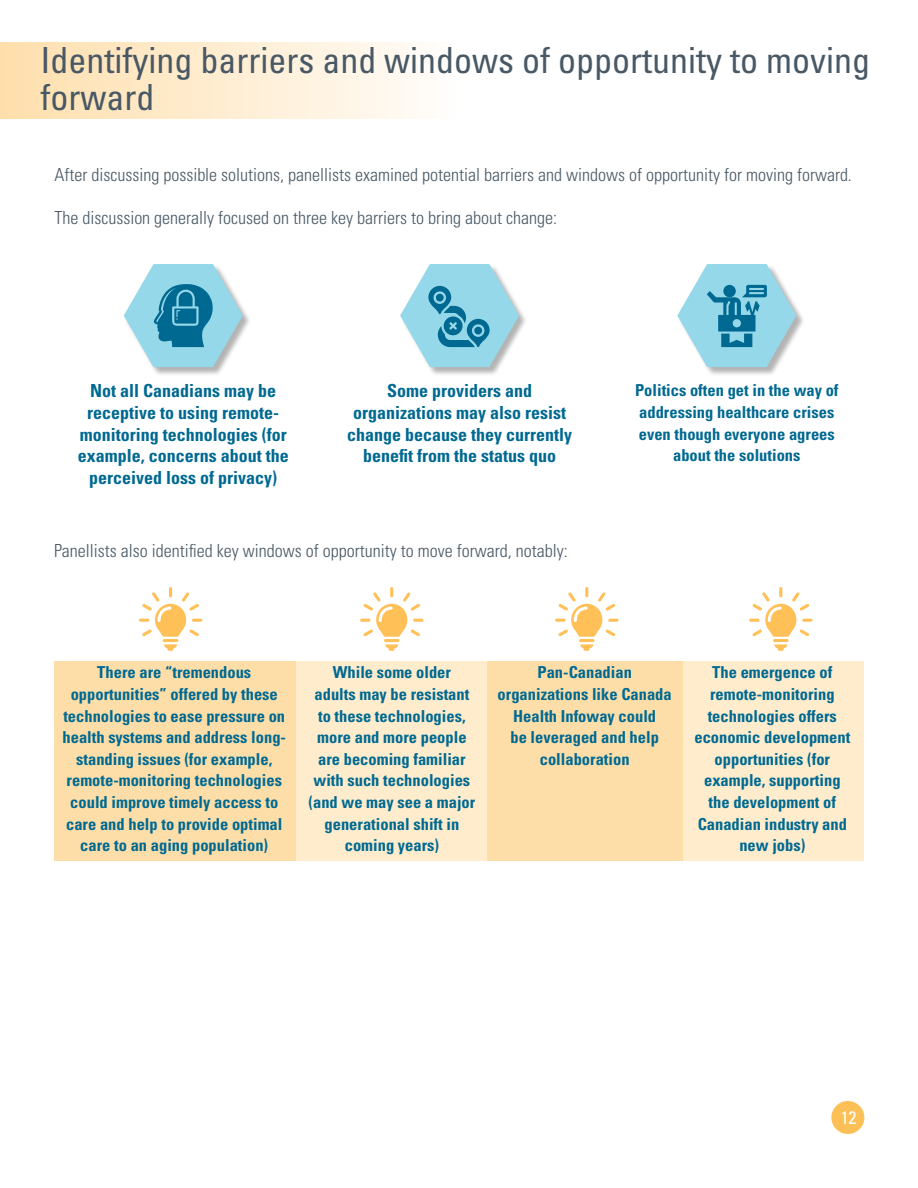
<style>
.page{position:relative;width:918px;height:1188px;background:#fff}
.page>*{position:absolute;margin:0;border:0;box-sizing:border-box;transform-origin:0 0}
.t1{font:condensed 36px/37.5px "Univers LT Std";color:#485865}
.t2{font:300 condensed 18px "Univers LT Std";color:#485865}
.t3{font:700 condensed 18px/21.6px "Univers LT Std";color:#006991;text-align:center}
.t4{font:condensed 18px "Univers LT Std";color:#fff}
.t5{font:700 condensed 16.5px/21.6px "Univers LT Std";color:#006991;text-align:center}
</style>
<div class="page">
<div style="left:831px;top:1101px;width:33px;height:33px;background:#fdc057;border-radius:50%"></div>
<div style="left:0;top:42px;width:459px;height:76px;background:linear-gradient(to right,#fedfab,#fffdfb)"></div>
<div style="left:54px;top:661px;width:810px;height:200px;background:#feeccc"></div>
<div style="left:487px;top:661px;width:196px;height:200px;background:#fddea9"></div>
<div style="left:54px;top:661px;width:242px;height:200px;background:#fddea9"></div>
<hr style="left:163px;top:639px;width:15px;height:3px;background:#fec057;border-radius:2px">
<svg style="left:164px;top:644px;width:13px;height:7px"></svg>
<svg style="left:139px;top:587px;width:63px;height:50px"></svg>
<hr style="left:384px;top:639px;width:15px;height:3px;background:#fec057;border-radius:2px">
<svg style="left:385px;top:644px;width:13px;height:7px"></svg>
<svg style="left:360px;top:587px;width:64px;height:50px"></svg>
<hr style="left:579px;top:639px;width:16px;height:3px;background:#fec057;border-radius:2px">
<svg style="left:580px;top:644px;width:13px;height:7px"></svg>
<svg style="left:555px;top:587px;width:64px;height:50px"></svg>
<hr style="left:773px;top:639px;width:16px;height:3px;background:#fec057;border-radius:2px">
<svg style="left:774px;top:644px;width:13px;height:7px"></svg>
<svg style="left:749px;top:587px;width:64px;height:50px"></svg>
<div style="left:124px;top:264px;width:128px;height:112px;background:#000;opacity:.3"></div>
<div style="left:401px;top:264px;width:127px;height:112px;background:#000;opacity:.3"></div>
<div style="left:678px;top:264px;width:127px;height:112px;background:#000;opacity:.3"></div>
<svg style="left:124px;top:264px;width:119px;height:103px"></svg>
<svg style="left:677px;top:264px;width:119px;height:103px"></svg>
<svg style="left:400px;top:264px;width:119px;height:103px"></svg>
<h1 class="t1" style="left:40px;top:41px;width:831px">Identifying barriers and windows of opportunity to moving forward</h1>
<p class="t2" style="left:54px;top:164px;width:799px">After discussing possible solutions, panellists examined potential barriers and windows of opportunity for moving forward.</p>
<p class="t2" style="left:54px;top:207px;width:504px">The discussion generally focused on three key barriers to bring about change:</p>
<p class="t3" style="left:78px;top:380px;width:212px">Not all Canadians may be receptive to using remote&shy;monitoring technologies (for example, concerns about the perceived loss of privacy)</p>
<p class="t3" style="left:347px;top:380px;width:226px">Some providers and organizations may also resist change because they currently benefit from the status quo</p>
<p class="t5" style="left:635px;top:380px;width:205px">Politics often get in the way of addressing healthcare crises even though everyone agrees about the solutions</p>
<p class="t2" style="left:54px;top:539px;width:515px">Panellists also identified key windows of opportunity to move forward, notably:</p>
<p class="t5" style="left:63px;top:662px;width:225px">There are “tremendous opportunities” offered by these technologies to ease pressure on health systems and address long&shy;standing issues (for example, remote-monitoring technologies could improve timely access to care and help to provide optimal care to an aging population)</p>
<p class="t5" style="left:309px;top:662px;width:168px">While some older<br>adults may be resistant to these technologies, more and more people are becoming familiar with such technologies (and we may see a major generational shift in coming years)</p>
<p class="t5" style="left:498px;top:662px;width:176px">Pan-Canadian organizations like Canada<br>Health Infoway could<br>be leveraged and help collaboration</p>
<p class="t5" style="left:694px;top:662px;width:157px">The emergence of remote-monitoring technologies offers economic development opportunities (for example, supporting the development of<br>Canadian industry and new jobs)</p>
<p class="t4" style="left:841px;top:1106px;width:17px">12</p>
</div>
